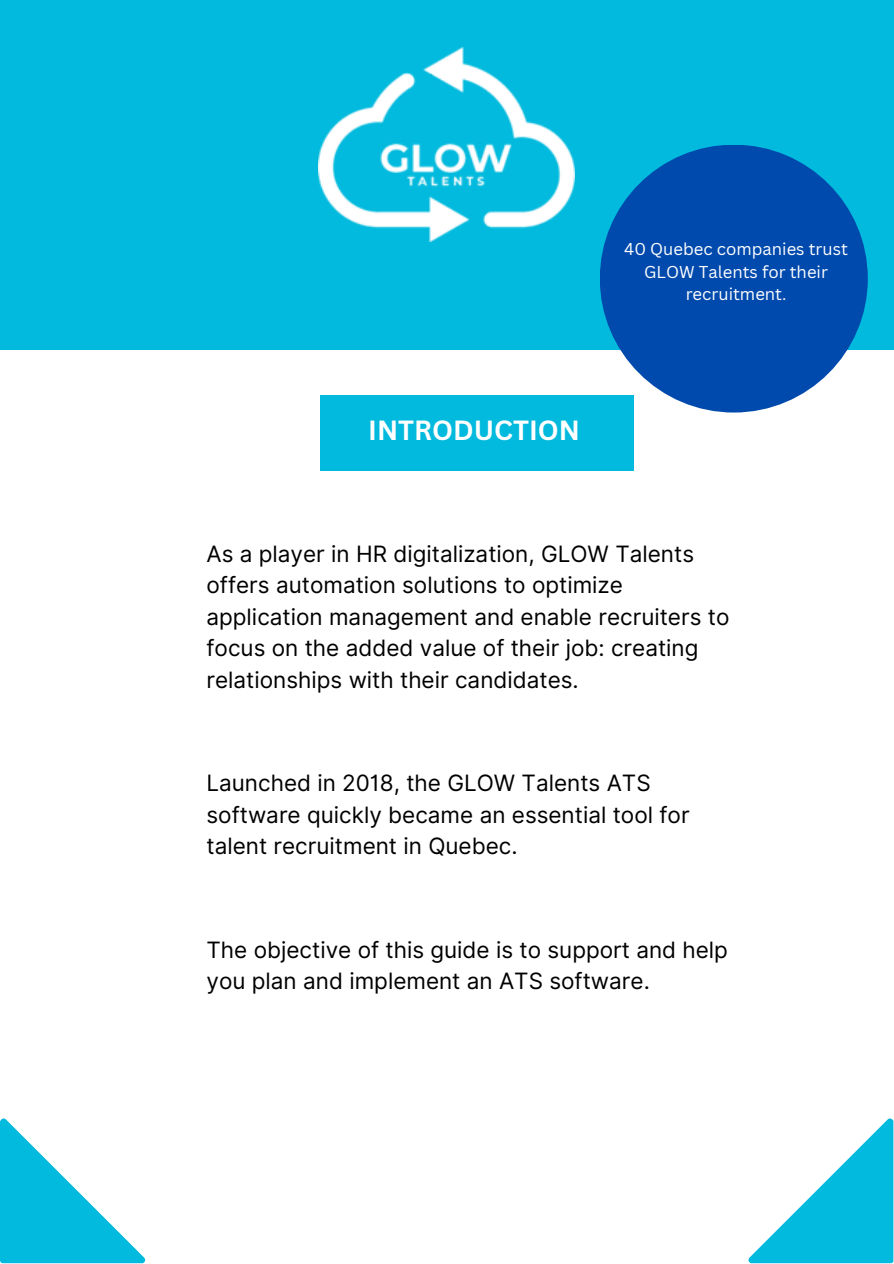
<style>
.page{position:relative;width:894px;height:1264px;background:#fff}
.page>*{position:absolute;margin:0;border:0;box-sizing:border-box;transform-origin:0 0}
.t1{font:700 27px "Canva Sans";color:#fff}
.t2{font:22.5px/31.5px "Inter";color:#000}
.t3{font:16.65px/22.5px "Canva Sans";color:#fff;text-align:center}
</style>
<div class="page">
<div style="left:0;top:0;width:893px;height:349px;background:#01badd"></div>
<div style="left:320px;top:395px;width:314px;height:75px;background:#01badd"></div>
<img style="left:319px;top:47px;width:255px;height:195px">
<svg style="left:0;top:1118px;width:145px;height:145px"></svg>
<svg style="left:599px;top:145px;width:268px;height:267px;fill:#004aad"></svg>
<svg style="left:748px;top:1118px;width:145px;height:145px"></svg>
<h2 class="t3" style="left:624px;top:237px;width:225px">40 Quebec companies trust<br>GLOW Talents for their recruitment.</h2>
<p class="t1" style="left:368px;top:411px;width:213px">INTRODUCTION</p>
<h1 class="t2" style="left:206px;top:537px;width:524px">As a player in HR digitalization, GLOW Talents offers automation solutions to optimize application management and enable recruiters to focus on the added value of their job: creating relationships with their candidates.</h1>
<p class="t2" style="left:206px;top:767px;width:484px">Launched in 2018, the GLOW Talents ATS software quickly became an essential tool for talent recruitment in Quebec.</p>
<h2 class="t2" style="left:206px;top:933px;width:523px">The objective of this guide is to support and help you plan and implement an ATS software.</h2>
</div>
